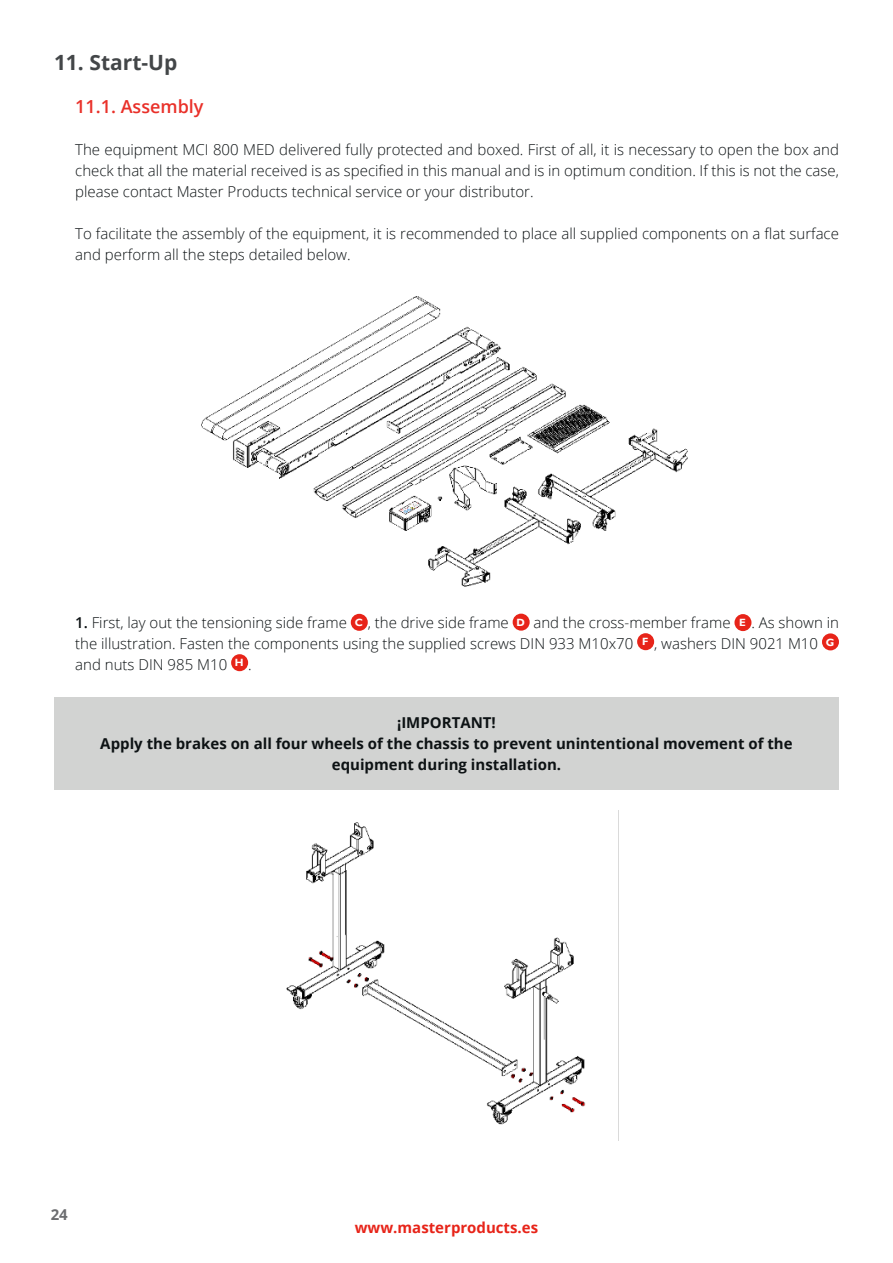
<style>
.page{position:relative;width:893px;height:1263px;background:#fff}
.page>*{position:absolute;margin:0;border:0;box-sizing:border-box;transform-origin:0 0}
.t1{font:700 21px "Open Sans";color:#434648}
.t2{font:600 18px "Open Sans";color:#e93029}
.t3{font:300 15px/21px "Open Sans";color:#0d1214;text-align:justify}
.t4{font:700 15px/21px "Open Sans";color:#0d1214;text-align:center}
.t5{font:700 15px "Open Sans";color:#e72419}
.t6{font:700 15px "Open Sans";color:#6c6d70}
.t7{font:700 10.5px "Gill Sans";color:#fff}
.s1{font-weight:600}
</style>
<div class="page">
<img style="left:201px;top:296px;width:487px;height:291px">
<div style="left:351px;top:614px;width:17px;height:17px;background:#e72419;border-radius:50%"></div>
<div style="left:513px;top:614px;width:17px;height:17px;background:#e72419;border-radius:50%"></div>
<div style="left:734px;top:614px;width:17px;height:17px;background:#e72419;border-radius:50%"></div>
<div style="left:637px;top:633px;width:17px;height:17px;background:#e72419;border-radius:50%"></div>
<div style="left:822px;top:633px;width:17px;height:17px;background:#e72419;border-radius:50%"></div>
<div style="left:231px;top:654px;width:17px;height:17px;background:#e72419;border-radius:50%"></div>
<div style="left:54px;top:696px;width:785px;height:93px;background:#d2d3d2"></div>
<img style="left:286px;top:822px;width:300px;height:303px">
<p class="t1" style="left:54px;top:48px;width:125px">11. Start-Up</p>
<p class="t2" style="left:75px;top:94px;width:130px">11.1. Assembly</p>
<p class="t3" style="left:75px;top:139px;width:765px">The equipment MCI 800 MED delivered fully protected and boxed. First of all, it is necessary to open the box and check that all the material received is as specified in this manual and is in optimum condition. If this is not the case, please contact Master Products technical service or your distributor.</p>
<p class="t3" style="left:75px;top:223px;width:765px">To facilitate the assembly of the equipment, it is recommended to place all supplied components on a flat surface and perform all the steps detailed below.</p>
<p class="t3" style="left:75px;top:611px;width:273px"><span class="s1">1.</span> First, lay out the tensioning side frame</p>
<p class="t7" style="left:355px;top:616px;width:10px">C</p>
<p class="t3" style="left:368px;top:611px;width:143px">, the drive side frame</p>
<p class="t7" style="left:517px;top:616px;width:10px">D</p>
<p class="t3" style="left:533px;top:611px;width:199px">and the cross-member frame</p>
<p class="t7" style="left:739px;top:616px;width:8px">E</p>
<p class="t3" style="left:751px;top:611px;width:89px">. As shown in</p>
<p class="t3" style="left:75px;top:632px;width:559px">the illustration. Fasten the components using the supplied screws DIN 933 M10x70</p>
<p class="t7" style="left:642px;top:635px;width:8px">F</p>
<p class="t3" style="left:654px;top:632px;width:165px">, washers DIN 9021 M10</p>
<p class="t7" style="left:826px;top:636px;width:10px">G</p>
<p class="t3" style="left:75px;top:653px;width:153px">and nuts DIN 985 M10</p>
<p class="t7" style="left:235px;top:656px;width:10px">H</p>
<p class="t3" style="left:248px;top:653px;width:5px">.</p>
<p class="t4" style="left:397px;top:711px;width:100px">¡IMPORTANT!</p>
<p class="t4" style="left:100px;top:732px;width:694px">Apply the brakes on all four wheels of the chassis to prevent unintentional movement of the equipment during installation.</p>
<p class="t6" style="left:51px;top:1204px;width:19px">24</p>
<p class="t5" style="left:355px;top:1217px;width:185px">www.masterproducts.es</p>
</div>
